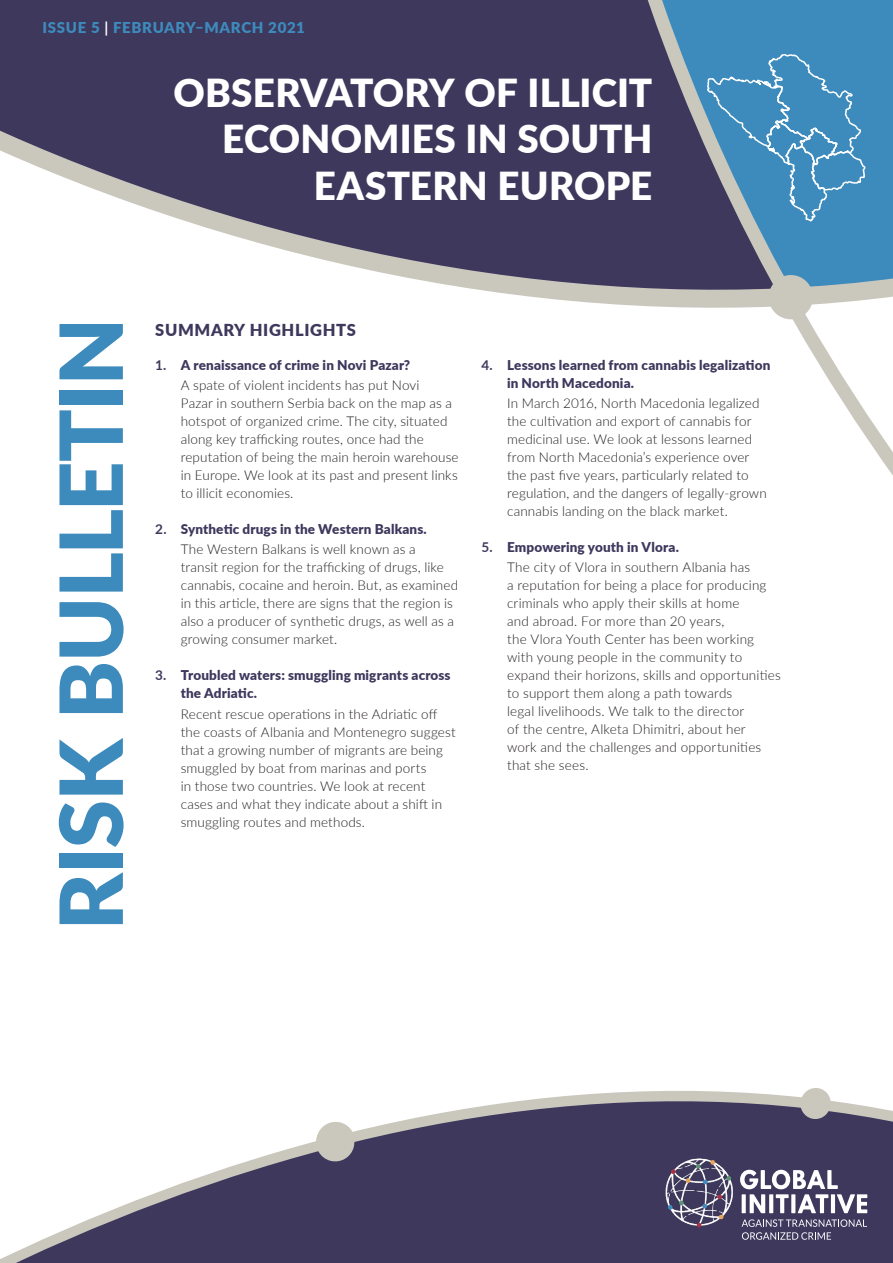
<style>
.page{position:relative;width:893px;height:1263px;background:#fff}
.page>*{position:absolute;margin:0;border:0;box-sizing:border-box;transform-origin:0 0}
.t1{font:900 87px "Lato";letter-spacing:-.01em;color:#3d8bbc}
.t2{font:900 38.55px/46.5px "Lato";letter-spacing:.005em;color:#fff;text-align:right}
.t3{font:900 16.5px "Lato";letter-spacing:.04em;color:#3e385d}
.t4{font:900 15px "Lato";letter-spacing:.045em;color:#3d8bbc}
.t5{font:300 13.5px/18px "Lato";letter-spacing:.01em;color:#231f20}
.t6{font:900 13.5px/18px "Lato";letter-spacing:.01em;color:#3e385d}
.s1{font-weight:700;color:#fff}
.s2{font-weight:700;color:#3e385d}
.s3{font-weight:900;color:#3e385d}
.s4{font-weight:700}
.s5{font-weight:300;color:#231f20}
</style>
<div class="page">
<div style="left:0;top:0;width:596px;height:105px;background:#3e385d"></div>
<svg style="left:0;top:105px;width:596px;height:198px"></svg>
<svg style="left:596px;top:0;width:297px;height:476px"></svg>
<svg style="left:706px;top:53px;width:160px;height:170px"></svg>
<svg style="left:0;top:1091px;width:893px;height:172px;fill:#3e385d"></svg>
<svg style="left:314px;top:1120px;width:43px;height:43px"></svg>
<svg style="left:799px;top:1088px;width:33px;height:32px"></svg>
<svg style="left:740px;top:1170px;width:127px;height:70px"></svg>
<img style="left:646px;top:1146px;width:94px;height:94px">
<p class="t4" style="left:43px;top:17px;width:264px">ISSUE 5 <span class="s1">|</span> FEBRUARY–MARCH 2021</p>
<h2 class="t2" style="left:173px;top:68px;width:480px">OBSERVATORY OF ILLICIT<br>ECONOMIES IN SOUTH<br>EASTERN EUROPE</h2>
<h1 class="t1" style="left:26px;top:930px;width:614px;rotate:-90deg">RISK BULLETIN</h1>
<p class="t3" style="left:155px;top:317px;width:202px">SUMMARY HIGHLIGHTS</p>
<p class="t5" style="left:181px;top:355px;width:240px;line-height:20.1px;text-indent:-26px"><span class="s2">1.</span> <span class="s3">A renaissance of crime in Novi Pazar?<br></span>A spate of violent incidents has put Novi</p>
<p class="t5" style="left:181px;top:394px;width:279px">Pazar in southern Serbia back on the map as a hotspot of organized crime. The city, situated along key trafficking routes, once had the reputation of being the main heroin warehouse in Europe. We look at its past and present links to illicit economies.</p>
<p class="t6" style="left:181px;top:519px;width:248px;line-height:20.1px;text-indent:-26px"><span class="s4">2.</span> Synthetic drugs in the Western Balkans.<br><span class="s5">The Western Balkans is well known as a</span></p>
<p class="t5" style="left:181px;top:558px;width:279px">transit region for the trafficking of drugs, like cannabis, cocaine and heroin. But, as examined in this article, there are signs that the region is also a producer of synthetic drugs, as well as a growing consumer market.</p>
<p class="t6" style="left:181px;top:666px;width:271px;text-indent:-26px"><span class="s4">3.</span> Troubled waters: smuggling migrants across the Adriatic.</p>
<p class="t5" style="left:181px;top:704px;width:277px">Recent rescue operations in the Adriatic off the coasts of Albania and Montenegro suggest that a growing number of migrants are being smuggled by boat from marinas and ports<br>in those two countries. We look at recent cases and what they indicate about a shift in smuggling routes and methods.</p>
<p class="t6" style="left:507px;top:356px;width:265px;text-indent:-26px"><span class="s4">4.</span> Lessons learned from cannabis legalization in North Macedonia.</p>
<p class="t5" style="left:507px;top:394px;width:261px">In March 2016, North Macedonia legalized the cultivation and export of cannabis for medicinal use. We look at lessons learned from North Macedonia’s experience over the past five years, particularly related to regulation, and the dangers of legally-grown cannabis landing on the black market.</p>
<p class="t5" style="left:507px;top:537px;width:245px;line-height:20.1px;text-indent:-26px"><span class="s2">5.</span> <span class="s3">Empowering youth in Vlora.<br></span>The city of Vlora in southern Albania has</p>
<p class="t5" style="left:507px;top:576px;width:275px">a reputation for being a place for producing criminals who apply their skills at home<br>and abroad. For more than 20 years,<br>the Vlora Youth Center has been working with young people in the community to expand their horizons, skills and opportunities to support them along a path towards<br>legal livelihoods. We talk to the director<br>of the centre, Alketa Dhimitri, about her<br>work and the challenges and opportunities that she sees.</p>
</div>
